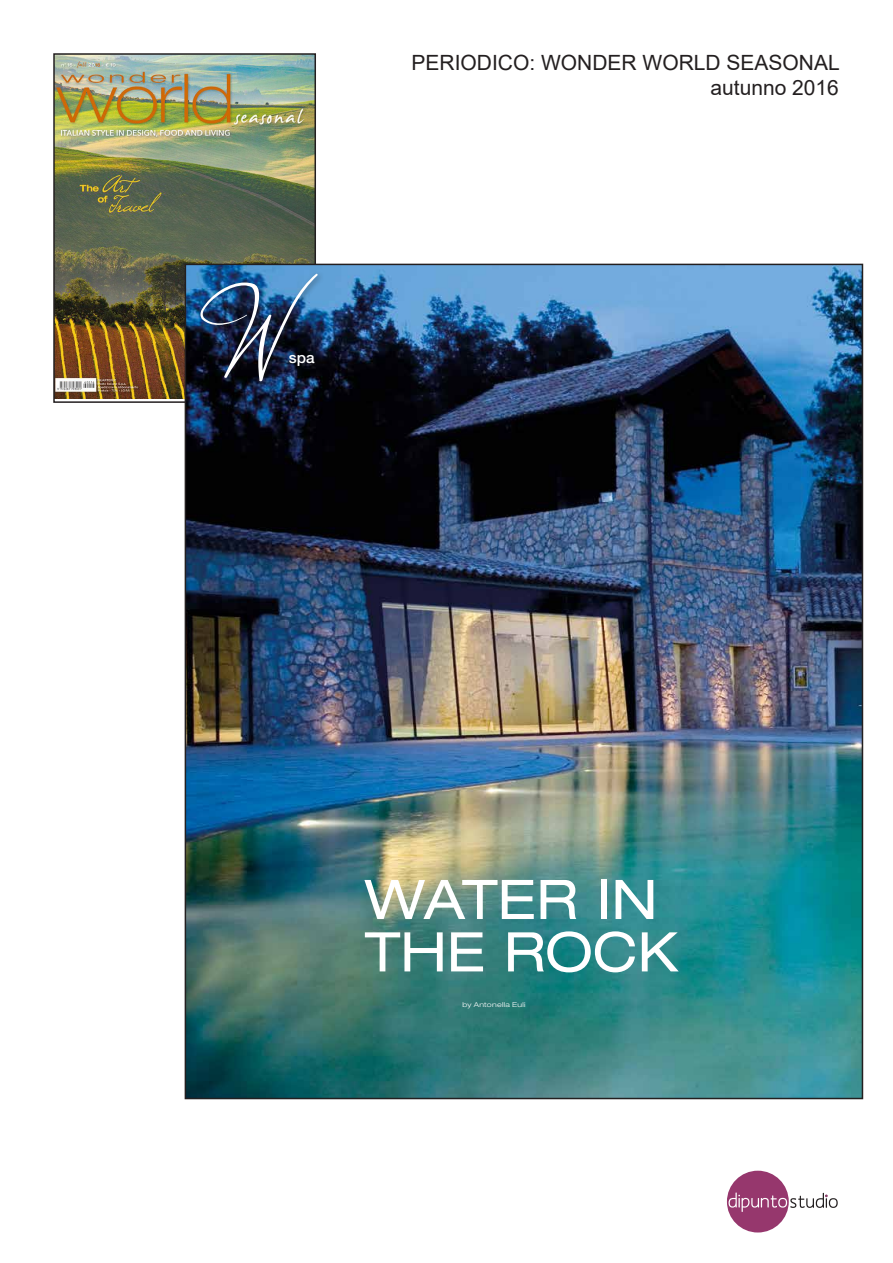
<style>
.page{position:relative;width:893px;height:1263px;background:#fff}
.page>*{position:absolute;margin:0;border:0;box-sizing:border-box;transform-origin:0 0}
.t1{font:142.8px "Windsong";color:#fff}
.t2{font:expanded 54.75px/52.3px "Helvetica Neue LT Std";color:#fff}
.t3{font:21px/25.2px "Arial";color:#231f20;text-align:right}
.t4{font:500 15.3px "Helvetica Neue LT Std";color:#fff}
.t5{font:300 expanded 6.75px "Helvetica Neue LT Std";letter-spacing:.04em;color:#fff;scale:1.1 1}
</style>
<div class="page">
<div style="left:727px;top:1171px;width:62px;height:61px;background:#96376d;border-radius:50%"></div>
<svg style="left:728px;top:1192px;width:110px;height:20px"></svg>
<img style="left:56px;top:56px;width:257px;height:343px">
<div style="left:53px;top:53px;width:263px;height:350px;border:2px solid #231f20"></div>
<img style="left:188px;top:267px;width:672px;height:829px">
<div style="left:197px;top:271px;width:128px;height:118px;background:#1d1d1b;opacity:.5"></div>
<h1 class="t1" style="left:202px;top:240px;width:79px">W</h1>
<p class="t4" style="left:289px;top:348px;width:27px">spa</p>
<p class="t3" style="left:411px;top:49px;width:430px">PERIODICO: WONDER WORLD SEASONAL autunno 2016</p>
<h2 class="t2" style="left:365px;top:872px;width:316px">WATER IN<br>THE ROCK</h2>
<p class="t5" style="left:462px;top:1001px;width:59px">by Antonella Euli</p>
</div>
